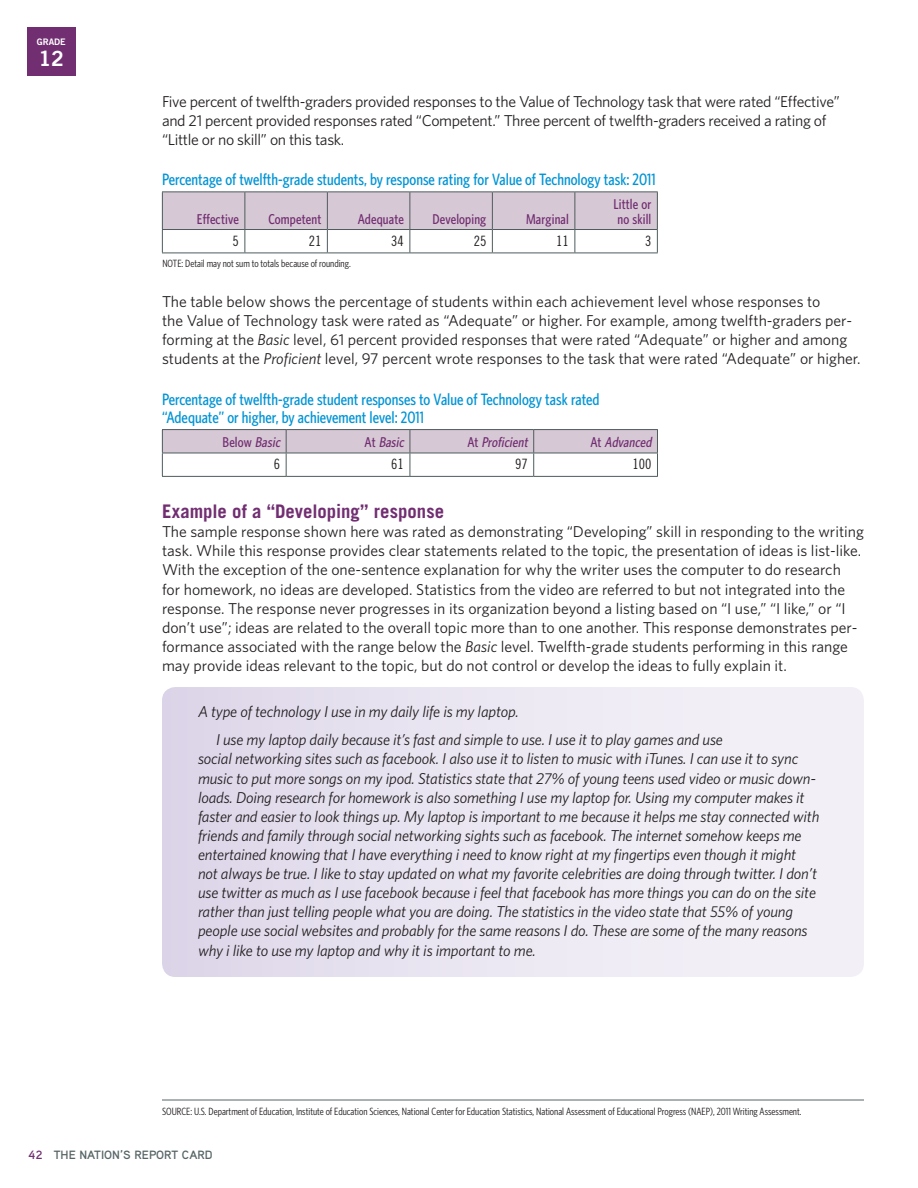
<style>
.page{position:relative;width:918px;height:1188px;background:#fff}
.page>*{position:absolute;margin:0;border:0;box-sizing:border-box;transform-origin:0 0}
.t1{font:21px "Trade Gothic LT Std Bd 2";color:#fff}
.t2{font:700 18.75px "Trade Gothic LT Std";color:#712e71}
.t3{font:500 16.5px/18px "Whitney Condensed";color:#0094d5}
.t4{font:15.75px/19px "Whitney";color:#231f20}
.t5{font:italic 15.75px/19px "Whitney";letter-spacing:-.01em;color:#231f20}
.t6{font:15.75px/19px "Whitney";letter-spacing:-.02em;color:#231f20}
.t7{font:500 14.25px/14.2px "Whitney Condensed";letter-spacing:.01em;color:#712e71}
.t8{font:italic 500 14.25px "Whitney Condensed";color:#712e71}
.t9{font:14.25px "Trade Gothic LT Std Cn 18";color:#231f20}
.t10{font:700 12px "Aaux Pro OT";color:#576566}
.t11{font:10.5px "Whitney Condensed";color:#231f20}
.t12{font:9px "Trade Gothic LT Std Bd 2";letter-spacing:-.01em;color:#fff}
.s1{font-style:italic}
.s2{font-style:normal}
.s3{color:#712e71}
</style>
<div class="page">
<div style="left:162px;top:687px;width:702px;height:290px;background:linear-gradient(to right,#ded8ea,#f6f4f9);border-radius:14px"></div>
<hr style="left:162px;top:1100px;width:702px;height:1px;background:#576566">
<div style="left:162px;top:192px;width:83px;height:38px;background:#d7c8d5"></div>
<div style="left:245px;top:192px;width:82px;height:38px;background:#d7c8d5"></div>
<div style="left:327px;top:192px;width:83px;height:38px;background:#d7c8d5"></div>
<div style="left:410px;top:192px;width:82px;height:38px;background:#d7c8d5"></div>
<div style="left:492px;top:192px;width:83px;height:38px;background:#d7c8d5"></div>
<div style="left:575px;top:192px;width:82px;height:38px;background:#d7c8d5"></div>
<hr style="left:162px;top:191px;width:83px;height:1px;background:#4e5c5d">
<hr style="left:162px;top:192px;width:1px;height:37px;background:#4e5c5d">
<hr style="left:245px;top:191px;width:82px;height:1px;background:#4e5c5d">
<hr style="left:244px;top:192px;width:1px;height:37px;background:#4e5c5d">
<hr style="left:327px;top:191px;width:83px;height:1px;background:#4e5c5d">
<hr style="left:327px;top:192px;width:1px;height:37px;background:#4e5c5d">
<hr style="left:410px;top:191px;width:82px;height:1px;background:#4e5c5d">
<hr style="left:410px;top:192px;width:1px;height:37px;background:#4e5c5d">
<hr style="left:492px;top:191px;width:83px;height:1px;background:#4e5c5d">
<hr style="left:492px;top:192px;width:1px;height:37px;background:#4e5c5d">
<hr style="left:575px;top:191px;width:83px;height:1px;background:#4e5c5d">
<hr style="left:574px;top:192px;width:1px;height:37px;background:#4e5c5d">
<hr style="left:657px;top:192px;width:1px;height:37px;background:#4e5c5d">
<hr style="left:162px;top:229px;width:83px;height:1px;background:#4e5c5d">
<hr style="left:245px;top:229px;width:82px;height:1px;background:#4e5c5d">
<hr style="left:327px;top:229px;width:83px;height:1px;background:#4e5c5d">
<hr style="left:410px;top:229px;width:82px;height:1px;background:#4e5c5d">
<hr style="left:492px;top:229px;width:83px;height:1px;background:#4e5c5d">
<hr style="left:575px;top:229px;width:83px;height:1px;background:#4e5c5d">
<svg style="left:162px;top:230px;width:496px;height:23px"></svg>
<hr style="left:162px;top:253px;width:83px;height:1px;background:#4e5c5d">
<hr style="left:245px;top:253px;width:82px;height:1px;background:#4e5c5d">
<hr style="left:327px;top:253px;width:83px;height:1px;background:#4e5c5d">
<hr style="left:410px;top:253px;width:82px;height:1px;background:#4e5c5d">
<hr style="left:492px;top:253px;width:83px;height:1px;background:#4e5c5d">
<hr style="left:575px;top:253px;width:83px;height:1px;background:#4e5c5d">
<div style="left:162px;top:430px;width:124px;height:23px;background:#d7c8d5"></div>
<div style="left:286px;top:430px;width:124px;height:23px;background:#d7c8d5"></div>
<div style="left:410px;top:430px;width:124px;height:23px;background:#d7c8d5"></div>
<div style="left:534px;top:430px;width:123px;height:23px;background:#d7c8d5"></div>
<hr style="left:162px;top:429px;width:124px;height:1px;background:#4e5c5d">
<hr style="left:286px;top:429px;width:124px;height:1px;background:#4e5c5d">
<hr style="left:410px;top:429px;width:124px;height:1px;background:#4e5c5d">
<hr style="left:534px;top:429px;width:124px;height:1px;background:#4e5c5d">
<hr style="left:162px;top:453px;width:124px;height:1px;background:#4e5c5d">
<svg style="left:162px;top:430px;width:1px;height:46px"></svg>
<hr style="left:286px;top:453px;width:124px;height:1px;background:#4e5c5d">
<svg style="left:286px;top:430px;width:1px;height:46px"></svg>
<hr style="left:410px;top:453px;width:124px;height:1px;background:#4e5c5d">
<svg style="left:410px;top:430px;width:1px;height:46px"></svg>
<hr style="left:534px;top:453px;width:124px;height:1px;background:#4e5c5d">
<svg style="left:533px;top:430px;width:1px;height:46px"></svg>
<svg style="left:657px;top:430px;width:1px;height:46px"></svg>
<hr style="left:162px;top:476px;width:124px;height:1px;background:#4e5c5d">
<hr style="left:286px;top:476px;width:124px;height:1px;background:#4e5c5d">
<hr style="left:410px;top:476px;width:124px;height:1px;background:#4e5c5d">
<hr style="left:534px;top:476px;width:124px;height:1px;background:#4e5c5d">
<div style="left:27px;top:27px;width:49px;height:49px;background:#712e71"></div>
<p class="t12" style="left:37px;top:36px;width:30px">GRADE</p>
<h1 class="t1" style="left:38px;top:45px;width:27px">12</h1>
<p class="t6" style="left:162px;top:92px;width:679px">Five percent of twelfth-graders provided responses to the Value of Technology task that were rated “Effective” and 21 percent provided responses rated “Competent.” Three percent of twelfth-graders received a rating of “Little or no skill” on this task.</p>
<p class="t3" style="left:162px;top:170px;width:495px">Percentage of twelfth-grade students, by response rating for Value of Technology task: 2011</p>
<p class="t7" style="left:197px;top:211px;width:43px">Effective</p>
<p class="t7" style="left:268px;top:211px;width:55px">Competent</p>
<p class="t7" style="left:358px;top:211px;width:48px">Adequate</p>
<p class="t7" style="left:433px;top:211px;width:55px">Developing</p>
<p class="t7" style="left:526px;top:211px;width:44px">Marginal</p>
<p class="t7" style="left:614px;top:197px;width:39px">Little or no skill</p>
<p class="t9" style="left:233px;top:232px;width:8px">5</p>
<p class="t9" style="left:309px;top:232px;width:14px">21</p>
<p class="t9" style="left:391px;top:232px;width:14px">34</p>
<p class="t9" style="left:474px;top:232px;width:14px">25</p>
<p class="t9" style="left:556px;top:232px;width:14px">11</p>
<p class="t9" style="left:645px;top:232px;width:8px">3</p>
<p class="t11" style="left:162px;top:257px;width:190px">NOTE: Detail may not sum to totals because of rounding.</p>
<p class="t4" style="left:162px;top:292px;width:700px">The table below shows the percentage of students within each achievement level whose responses to<br>the Value of Technology task were rated as “Adequate” or higher. For example, among twelfth-graders per&shy;forming at the <span class="s1">Basic</span> level, 61 percent provided responses that were rated “Adequate” or higher and among students at the <span class="s1">Proficient</span> level, 97 percent wrote responses to the task that were rated “Adequate” or higher.</p>
<p class="t3" style="left:162px;top:390px;width:439px">Percentage of twelfth-grade student responses to Value of Technology task rated “Adequate” or higher, by achievement level: 2011</p>
<p class="t7" style="left:223px;top:434px;width:62px">Below <span class="s1">Basic</span></p>
<p class="t8" style="left:365px;top:433px;width:44px"><span class="s2">At</span> Basic</p>
<p class="t8" style="left:467px;top:433px;width:65px"><span class="s2">A t</span> Proficient</p>
<p class="t8" style="left:591px;top:433px;width:65px"><span class="s2">A t</span> Advanced</p>
<p class="t9" style="left:274px;top:456px;width:8px">6</p>
<p class="t9" style="left:391px;top:456px;width:14px">61</p>
<p class="t9" style="left:515px;top:456px;width:14px">97</p>
<p class="t9" style="left:633px;top:456px;width:20px">100</p>
<h3 class="t2" style="left:162px;top:500px;width:284px">example of a “Developing” response</h3>
<p class="t4" style="left:162px;top:522px;width:704px">The sample response shown here was rated as demonstrating “Developing” skill in responding to the writing task. While this response provides clear statements related to the topic, the presentation of ideas is list-like.<br>With the exception of the one-sentence explanation for why the writer uses the computer to do research<br>for homework, no ideas are developed. Statistics from the video are referred to but not integrated into the response. The response never progresses in its organization beyond a listing based on “I use,” “I like,” or “I don’t use”; ideas are related to the overall topic more than to one another. This response demonstrates per&shy;formance associated with the range below the <span class="s1">Basic</span> level. Twelfth-grade students performing in this range may provide ideas relevant to the topic, but do not control or develop the ideas to fully explain it.</p>
<p class="t5" style="left:216px;top:697px;width:508px;line-height:28.2px;text-indent:-18px">A type of technology I use in my daily life is my laptop.<br>I use my laptop daily because it’s fast and simple to use. I use it to play games and use</p>
<p class="t5" style="left:198px;top:749px;width:623px">social networking sites such as facebook. I also use it to listen to music with iTunes. I can use it to sync music to put more songs on my ipod. Statistics state that 27% of young teens used video or music down&shy;loads. Doing research for homework is also something I use my laptop for. Using my computer makes it faster and easier to look things up. My laptop is important to me because it helps me stay connected with friends and family through social networking sights such as facebook. The internet somehow keeps me entertained knowing that I have everything i need to know right at my fingertips even though it might not always be true. I like to stay updated on what my favorite celebrities are doing through twitter. I don’t use twitter as much as I use facebook because i feel that facebook has more things you can do on the site rather than just telling people what you are doing. The statistics in the video state that 55% of young people use social websites and probably for the same reasons I do. These are some of the many reasons why i like to use my laptop and why it is important to me.</p>
<p class="t11" style="left:162px;top:1105px;width:641px">SOURCE: U.S. Department of Education, Institute of Education Sciences, National Center for Education Statistics, National Assessment of Educational Progress (NAEP), 2011 Writing Assessment.</p>
<p class="t10" style="left:28px;top:1147px;width:186px"><span class="s3">42</span> THE NATION’S REPORT CARD</p>
</div>
